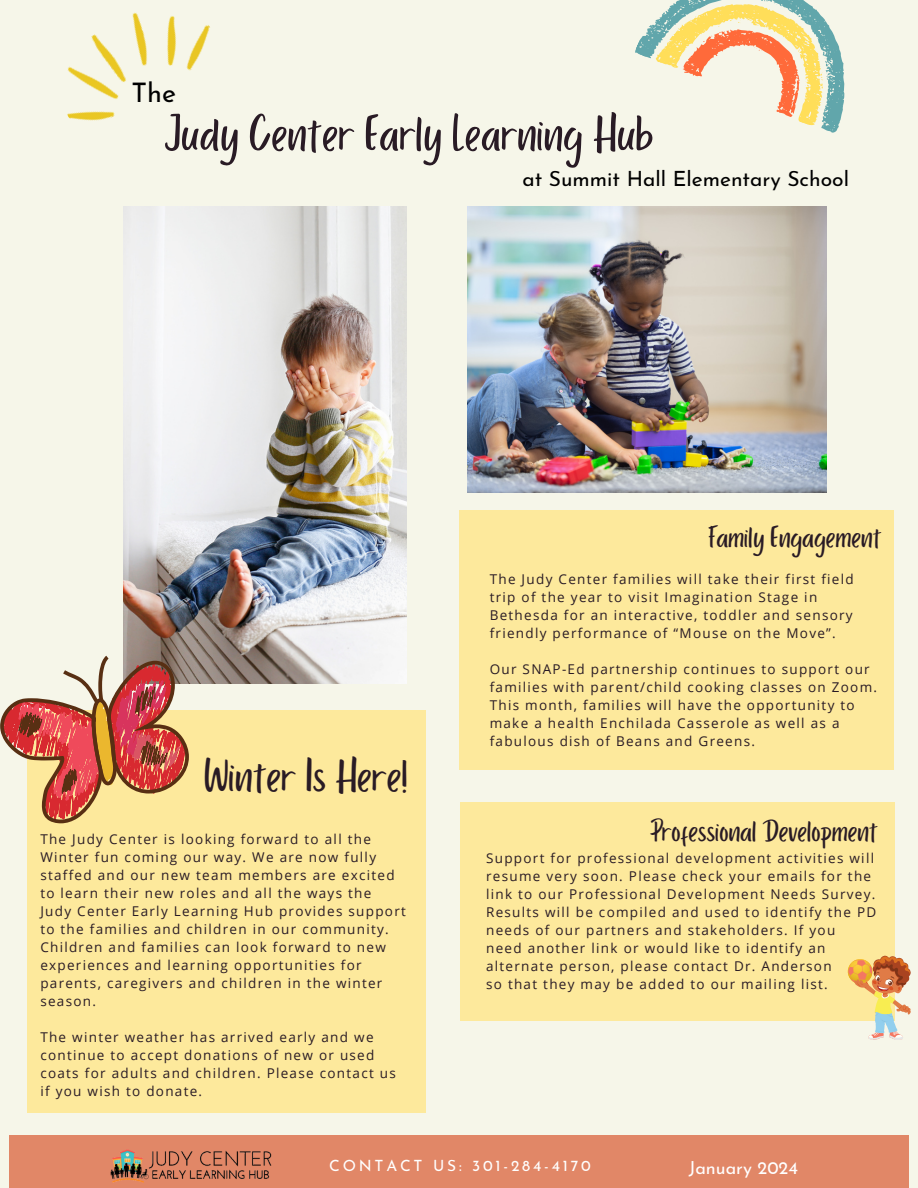
<style>
.page{position:relative;width:918px;height:1188px;background:#f6f6e9}
.page>*{position:absolute;margin:0;border:0;box-sizing:border-box;transform-origin:0 0}
.t1{font:53.4px "Porcelain";color:#291b25}
.t2{font:48.45px "Porcelain";color:#291b25}
.t3{font:31.95px "Porcelain";color:#291b25}
.t4{font:27px "Josefin Sans";color:#000}
.t5{font:21px "Josefin Sans";color:#000}
.t6{font:18px "Josefin Sans";color:#fff}
.t7{font:15.45px "Josefin Sans";letter-spacing:.18em;color:#fff}
.t8{font:13.5px/18px "Open Sans";letter-spacing:.095em;color:#291b25}
</style>
<div class="page">
<img style="left:123px;top:207px;width:283px;height:477px">
<img style="left:468px;top:207px;width:359px;height:285px">
<img style="left:67px;top:12px;width:143px;height:109px">
<svg style="left:635px;top:0;width:210px;height:133px"></svg>
<div style="left:9px;top:1135px;width:900px;height:53px;background:#e18767"></div>
<div style="left:28px;top:710px;width:398px;height:403px;background:#fde99c"></div>
<svg style="left:0;top:656px;width:189px;height:167px"></svg>
<div style="left:459px;top:510px;width:435px;height:260px;background:#fde99c"></div>
<img style="left:110px;top:1149px;width:162px;height:34px">
<div style="left:460px;top:802px;width:435px;height:219px;background:#fde99c"></div>
<svg style="left:848px;top:955px;width:63px;height:85px"></svg>
<h1 class="t4" style="left:131px;top:81px;width:46px">The</h1>
<h4 class="t1" style="left:164px;top:105px;width:491px">Judy Center Early Learning Hub</h4>
<p class="t5" style="left:522px;top:170px;width:328px">at Summit Hall Elementary School</p>
<p class="t3" style="left:708px;top:520px;width:175px">Family Engagement</p>
<h1 class="t2" style="left:204px;top:750px;width:205px">Winter Is Here!</h1>
<h3 class="t8" style="left:40px;top:829px;width:367px">The Judy Center is looking forward to all the Winter fun coming our way. We are now fully staffed and our new team members are excited to learn their new roles and all the ways the<br>Judy Center Early Learning Hub provides support to the families and children in our community.<br>Children and families can look forward to new experiences and learning opportunities for parents, caregivers and children in the winter season.</h3>
<p class="t8" style="left:40px;top:1027px;width:357px">The winter weather has arrived early and we continue to accept donations of new or used coats for adults and children. Please contact us if you wish to donate.</p>
<p class="t8" style="left:490px;top:570px;width:366px">The Judy Center families will take their first field trip of the year to visit Imagination Stage in Bethesda for an interactive, toddler and sensory friendly performance of “Mouse on the Move”.</p>
<p class="t8" style="left:490px;top:660px;width:389px">Our SNAP-Ed partnership continues to support our families with parent/child cooking classes on Zoom.<br>This month, families will have the opportunity to make a health Enchilada Casserole as well as a fabulous dish of Beans and Greens.</p>
<h2 class="t3" style="left:650px;top:814px;width:230px">Professional Development</h2>
<p class="t8" style="left:486px;top:849px;width:392px">Support for professional development activities will resume very soon. Please check your emails for the link to our Professional Development Needs Survey.<br>Results will be compiled and used to identify the PD needs of our partners and stakeholders. If you<br>need another link or would like to identify an alternate person, please contact Dr. Anderson</p>
<h2 class="t8" style="left:486px;top:975px;width:343px">so that they may be added to our mailing list.</h2>
<p class="t7" style="left:329px;top:1159px;width:263px">CONTACT US: 301-284-4170</p>
<p class="t6" style="left:689px;top:1160px;width:111px">January 2024</p>
</div>
